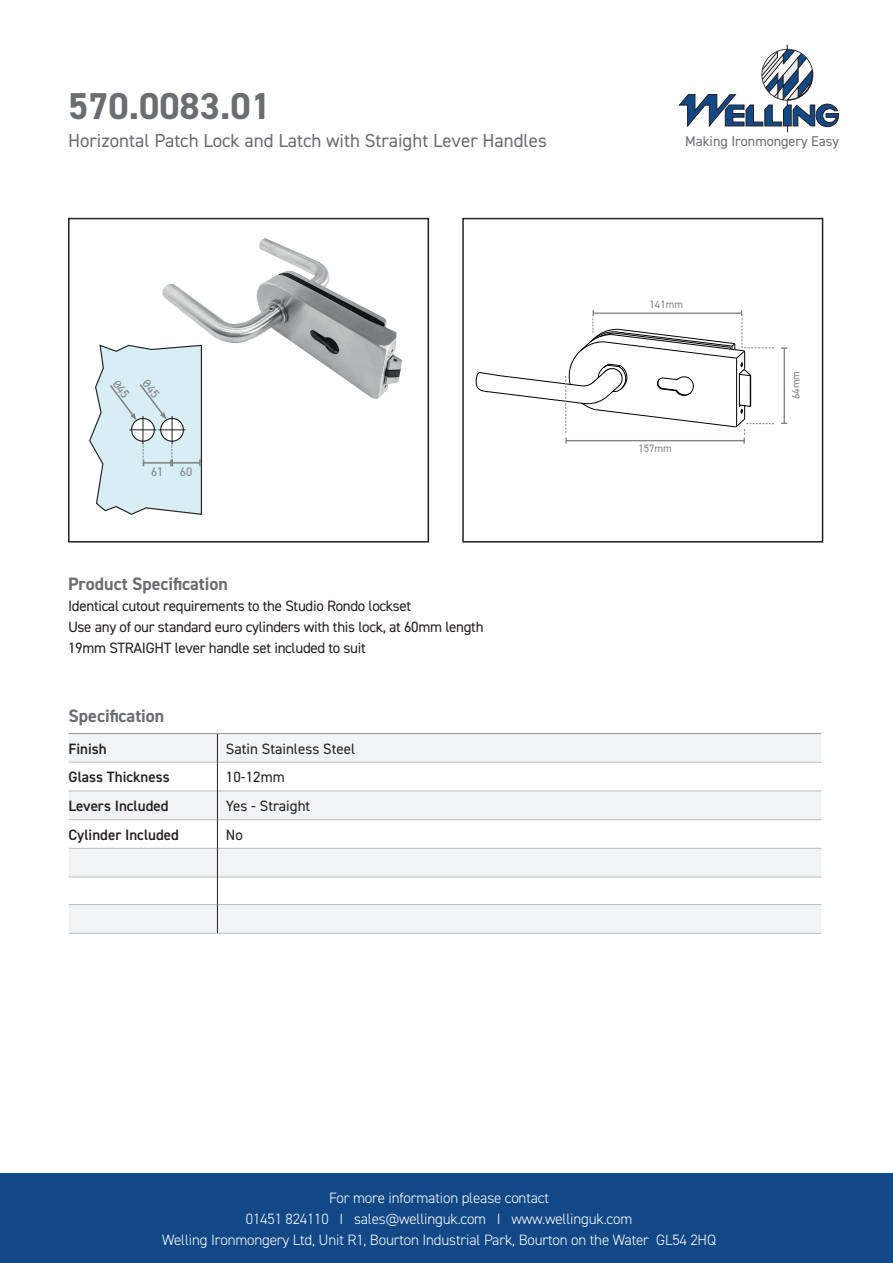
<style>
.page{position:relative;width:893px;height:1263px;background:#fff}
.page>*{position:absolute;margin:0;border:0;box-sizing:border-box;transform-origin:0 0}
.t1{font:700 37.5px "DIN2014";color:#6c6d70}
.t2{font:18.9px "DIN2014";color:#6c6d70}
.t3{font:700 18px "DIN2014";color:#6c6d70}
.t4{font:15px/21px "DIN2014";letter-spacing:-.02em;color:#231f20}
.t5{font:300 15px/21px "DIN2014";letter-spacing:-.01em;color:#fff;text-align:center}
.t6{font:600 15px "DIN2014";color:#231f20}
.t7{font:15px "DIN2014";color:#231f20}
.t8{font:14.1px "DIN2014";color:#6c6d70}
.t9{font:12.3px "DIN2014";color:#808285}
.t10{font:10.8px "DIN2014";color:#808285}
</style>
<div class="page">
<div style="left:0;top:1174px;width:893px;height:89px;background:#124885"></div>
<svg style="left:678px;top:45px;width:161px;height:87px"></svg>
<div style="left:68px;top:218px;width:361px;height:324px;border:2px solid #231f20"></div>
<div style="left:462px;top:218px;width:361px;height:324px;border:2px solid #231f20"></div>
<svg style="left:69px;top:734px;width:752px;height:199px;fill:#f2f3f4"></svg>
<hr style="left:69px;top:733px;width:148px;height:1px;background:#939598">
<hr style="left:217px;top:733px;width:604px;height:1px;background:#939598">
<hr style="left:69px;top:762px;width:148px;height:1px;background:#bcbdc0">
<hr style="left:218px;top:762px;width:603px;height:1px;background:#bcbdc0">
<hr style="left:69px;top:791px;width:148px;height:1px;background:#bcbdc0">
<hr style="left:218px;top:791px;width:603px;height:1px;background:#bcbdc0">
<hr style="left:69px;top:819px;width:148px;height:1px;background:#bcbdc0">
<hr style="left:218px;top:819px;width:603px;height:1px;background:#bcbdc0">
<hr style="left:69px;top:848px;width:148px;height:1px;background:#bcbdc0">
<hr style="left:218px;top:848px;width:603px;height:1px;background:#bcbdc0">
<hr style="left:69px;top:877px;width:148px;height:1px;background:#bcbdc0">
<hr style="left:218px;top:877px;width:603px;height:1px;background:#bcbdc0">
<hr style="left:69px;top:904px;width:148px;height:1px;background:#bcbdc0">
<hr style="left:218px;top:904px;width:603px;height:1px;background:#bcbdc0">
<hr style="left:69px;top:933px;width:148px;height:1px;background:#bcbdc0">
<hr style="left:217px;top:933px;width:604px;height:1px;background:#bcbdc0">
<svg style="left:217px;top:734px;width:1px;height:199px"></svg>
<img style="left:162px;top:238px;width:240px;height:161px">
<hr style="left:784px;top:348px;width:1px;height:75px;background:#808285">
<svg style="left:475px;top:310px;width:299px;height:134px"></svg>
<svg style="left:89px;top:344px;width:114px;height:171px;background:#d2e4e8"></svg>
<p class="t1" style="left:68px;top:81px;width:204px">570.0083.01</p>
<p class="t2" style="left:68px;top:128px;width:480px">Horizontal Patch Lock and Latch with Straight Lever Handles</p>
<p class="t9" style="left:151px;top:464px;width:14px">61</p>
<p class="t9" style="left:180px;top:464px;width:14px">60</p>
<p class="t3" style="left:68px;top:572px;width:161px">Product Specification</p>
<p class="t4" style="left:68px;top:595px;width:417px">Identical cutout requirements to the Studio Rondo lockset<br>Use any of our standard euro cylinders with this lock, at 60mm length<br>19mm STRAIGHT lever handle set included to suit</p>
<p class="t3" style="left:69px;top:704px;width:97px">Specification</p>
<p class="t6" style="left:69px;top:739px;width:40px">Finish</p>
<p class="t7" style="left:226px;top:739px;width:131px">Satin Stainless Steel</p>
<p class="t6" style="left:69px;top:767px;width:103px">Glass Thickness</p>
<p class="t4" style="left:226px;top:766px;width:60px">10-12mm</p>
<p class="t6" style="left:69px;top:796px;width:102px">Levers Included</p>
<p class="t7" style="left:226px;top:797px;width:86px">Yes - Straight</p>
<p class="t6" style="left:69px;top:825px;width:112px">Cylinder Included</p>
<p class="t4" style="left:226px;top:824px;width:19px">No</p>
<p class="t8" style="left:685px;top:132px;width:155px">Making Ironmongery Easy</p>
<p class="t10" style="left:650px;top:298px;width:35px">141mm</p>
<p class="t10" style="left:638px;top:442px;width:35px">157mm</p>
<p class="t10" style="left:789px;top:399px;width:30px;rotate:-90deg">64mm</p>
<p class="t5" style="left:162px;top:1187px;width:555px">For more information please contact<br>01451 824110 I sales@wellinguk.com I www.wellinguk.com<br>Welling Ironmongery Ltd, Unit R1, Bourton Industrial Park, Bourton on the Water GL54 2HQ</p>
</div>
